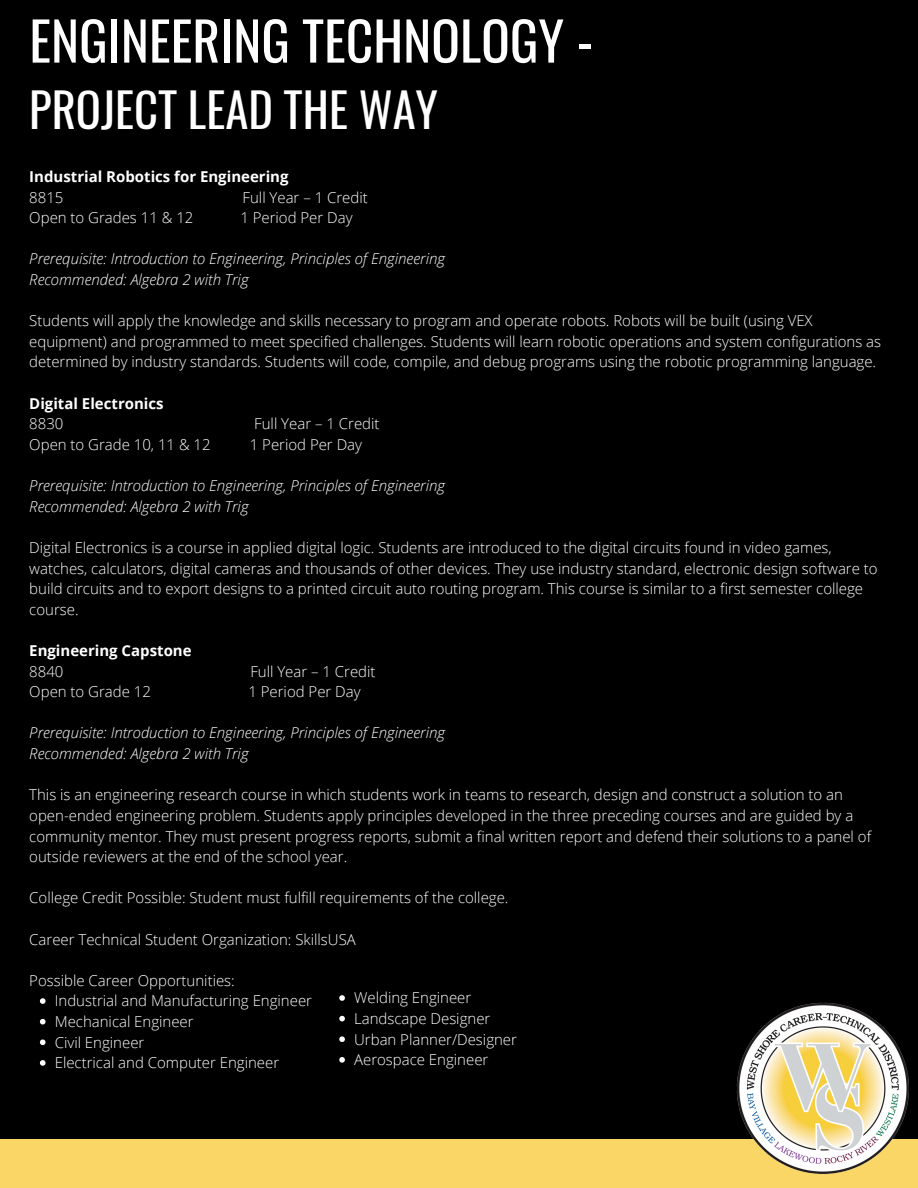
<style>
.page{position:relative;width:918px;height:1188px;background:#000}
.page>*{position:absolute;margin:0;border:0;box-sizing:border-box;transform-origin:0 0}
.t1{font:53.25px "Oswald";color:#fff}
.t2{font:46.65px "Oswald";color:#fff}
.t3{font:300 15px/20.5px "Open Sans";color:#fff}
.t4{font:italic 300 15px "Open Sans";color:#fff}
.t5{font:700 15px "Open Sans";color:#fff}
</style>
<div class="page">
<div style="left:0;top:1140px;width:918px;height:48px;background:#f9d666"></div>
<img style="left:736px;top:1002px;width:174px;height:173px">
<svg style="left:40px;top:998px;width:6px;height:6px"></svg>
<svg style="left:40px;top:1019px;width:6px;height:5px"></svg>
<svg style="left:40px;top:1039px;width:6px;height:6px"></svg>
<svg style="left:40px;top:1060px;width:6px;height:6px"></svg>
<svg style="left:339px;top:995px;width:6px;height:6px"></svg>
<svg style="left:339px;top:1016px;width:6px;height:5px"></svg>
<svg style="left:339px;top:1036px;width:6px;height:6px"></svg>
<svg style="left:339px;top:1057px;width:6px;height:6px"></svg>
<p class="t1" style="left:29px;top:-1px;width:566px">ENGINEERING TECHNOLOGY -</p>
<p class="t2" style="left:29px;top:73px;width:410px">PROJECT LEAD THE WAY</p>
<p class="t5" style="left:29px;top:166px;width:261px">Industrial Robotics for Engineering</p>
<p class="t3" style="left:29px;top:187px;width:36px">8815</p>
<p class="t3" style="left:243px;top:187px;width:127px">Full Year – 1 Credit</p>
<p class="t3" style="left:29px;top:207px;width:166px">Open to Grades 11 &amp; 12</p>
<p class="t3" style="left:240px;top:207px;width:114px">1 Period Per Day</p>
<p class="t4" style="left:29px;top:248px;width:417px">Prerequisite: Introduction to Engineering, Principles of Engineering</p>
<p class="t4" style="left:29px;top:269px;width:221px">Recommended: Algebra 2 with Trig</p>
<p class="t3" style="left:29px;top:310px;width:853px">Students will apply the knowledge and skills necessary to program and operate robots. Robots will be built (using VEX equipment) and programmed to meet specified challenges. Students will learn robotic operations and system configurations as determined by industry standards. Students will code, compile, and debug programs using the robotic programming language.</p>
<p class="t5" style="left:29px;top:393px;width:136px">Digital Electronics</p>
<p class="t3" style="left:29px;top:413px;width:36px">8830</p>
<p class="t3" style="left:254px;top:413px;width:127px">Full Year – 1 Credit</p>
<p class="t3" style="left:29px;top:434px;width:183px">Open to Grade 10, 11 &amp; 12</p>
<p class="t3" style="left:250px;top:434px;width:114px">1 Period Per Day</p>
<p class="t4" style="left:29px;top:475px;width:417px">Prerequisite: Introduction to Engineering, Principles of Engineering</p>
<p class="t4" style="left:29px;top:496px;width:221px">Recommended: Algebra 2 with Trig</p>
<p class="t3" style="left:29px;top:537px;width:850px">Digital Electronics is a course in applied digital logic. Students are introduced to the digital circuits found in video games, watches, calculators, digital cameras and thousands of other devices. They use industry standard, electronic design software to build circuits and to export designs to a printed circuit auto routing program. This course is similar to a first semester college course.</p>
<p class="t5" style="left:29px;top:640px;width:164px">Engineering Capstone</p>
<p class="t3" style="left:29px;top:661px;width:36px">8840</p>
<p class="t3" style="left:250px;top:661px;width:127px">Full Year – 1 Credit</p>
<p class="t3" style="left:29px;top:681px;width:123px">Open to Grade 12</p>
<p class="t3" style="left:248px;top:681px;width:114px">1 Period Per Day</p>
<p class="t4" style="left:29px;top:722px;width:417px">Prerequisite: Introduction to Engineering, Principles of Engineering</p>
<p class="t4" style="left:29px;top:743px;width:221px">Recommended: Algebra 2 with Trig</p>
<p class="t3" style="left:29px;top:784px;width:843px">This is an engineering research course in which students work in teams to research, design and construct a solution to an open-ended engineering problem. Students apply principles developed in the three preceding courses and are guided by a community mentor. They must present progress reports, submit a final written report and defend their solutions to a panel of outside reviewers at the end of the school year.</p>
<p class="t3" style="left:29px;top:887px;width:481px">College Credit Possible: Student must fulfill requirements of the college.</p>
<p class="t3" style="left:29px;top:928px;width:328px">Career Technical Student Organization: SkillsUSA</p>
<p class="t3" style="left:29px;top:970px;width:207px">Possible Career Opportunities:</p>
<p class="t3" style="left:354px;top:987px;width:119px">Welding Engineer</p>
<p class="t3" style="left:354px;top:1008px;width:138px">Landscape Designer</p>
<p class="t3" style="left:354px;top:1028px;width:164px">Urban Planner/Designer</p>
<p class="t3" style="left:354px;top:1049px;width:136px">Aerospace Engineer</p>
<p class="t3" style="left:55px;top:990px;width:259px">Industrial and Manufacturing Engineer</p>
<p class="t3" style="left:55px;top:1011px;width:140px">Mechanical Engineer</p>
<p class="t3" style="left:55px;top:1032px;width:91px">Civil Engineer</p>
<p class="t3" style="left:55px;top:1052px;width:226px">Electrical and Computer Engineer</p>
</div>
